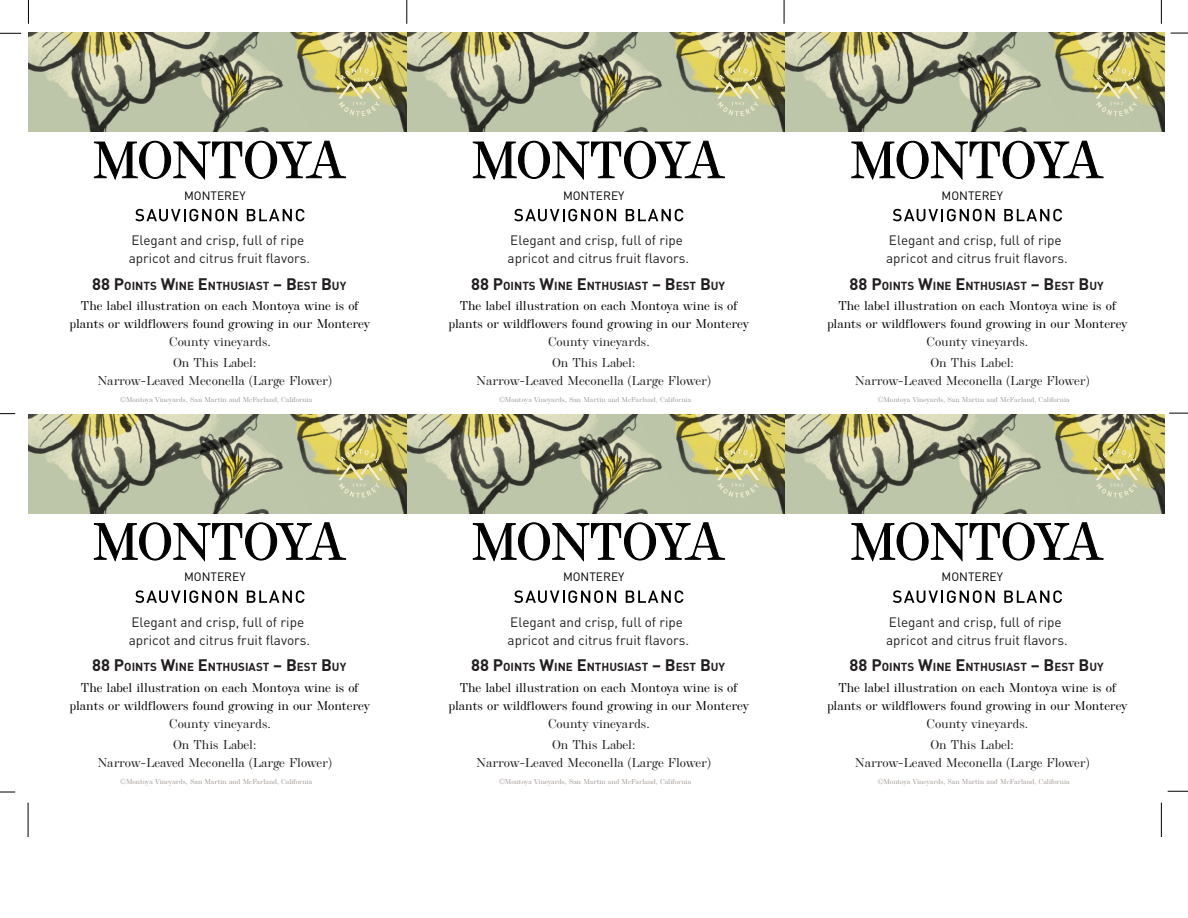
<style>
.page{position:relative;width:1188px;height:918px;background:#fff}
.page>*{position:absolute;margin:0;border:0;box-sizing:border-box;transform-origin:0 0}
.t1{font:53.85px "Cavetto JF";letter-spacing:-.01em;color:#000001}
.t2{font:13.5px/18px "Cavetto JF";color:#040503;text-align:center}
.t3{font:13.5px "DIN";color:#231f20}
.t4{font:13.5px "Cavetto JF";color:#231f20}
.t5{font:12px "DIN";color:#000001}
.t6{font:700 11.55px "DIN";color:#231f20}
.t7{font:7.5px "Cavetto JF";color:#9f9894}
.s1{font-size:16.5px}
.s2{color:#231f20}
</style>
<div class="page">
<svg style="left:0;top:33px;width:21px;height:1px"></svg>
<svg style="left:1171px;top:33px;width:17px;height:1px"></svg>
<svg style="left:0;top:413px;width:15px;height:1px"></svg>
<svg style="left:1169px;top:413px;width:19px;height:1px"></svg>
<svg style="left:1168px;top:791px;width:20px;height:1px"></svg>
<svg style="left:0;top:792px;width:15px;height:1px"></svg>
<svg style="left:28px;top:0;width:1px;height:24px"></svg>
<svg style="left:406px;top:0;width:1px;height:24px"></svg>
<svg style="left:784px;top:0;width:1px;height:24px"></svg>
<svg style="left:1161px;top:0;width:1px;height:24px"></svg>
<hr style="left:1161px;top:803px;width:1px;height:34px;background:#000">
<hr style="left:28px;top:803px;width:1px;height:34px;background:#000">
<img style="left:28px;top:32px;width:1137px;height:100px">
<svg style="left:337px;top:67px;width:45px;height:49px;background:#bebc83"></svg>
<svg style="left:135px;top:209px;width:102px;height:12px"></svg>
<svg style="left:247px;top:209px;width:58px;height:12px"></svg>
<svg style="left:408px;top:33px;width:378px;height:189px"></svg>
<svg style="left:715px;top:67px;width:46px;height:49px;background:#bebc83"></svg>
<svg style="left:514px;top:209px;width:102px;height:12px"></svg>
<svg style="left:626px;top:209px;width:57px;height:12px"></svg>
<svg style="left:787px;top:33px;width:378px;height:189px"></svg>
<svg style="left:1094px;top:67px;width:46px;height:49px;background:#bebb83"></svg>
<svg style="left:893px;top:209px;width:102px;height:12px"></svg>
<svg style="left:1004px;top:209px;width:58px;height:12px"></svg>
<img style="left:28px;top:414px;width:1137px;height:100px">
<svg style="left:337px;top:449px;width:45px;height:49px;background:#bebc83"></svg>
<svg style="left:135px;top:590px;width:102px;height:13px"></svg>
<svg style="left:247px;top:590px;width:58px;height:13px"></svg>
<svg style="left:408px;top:415px;width:378px;height:188px"></svg>
<svg style="left:715px;top:449px;width:46px;height:49px;background:#bebc83"></svg>
<svg style="left:514px;top:590px;width:102px;height:13px"></svg>
<svg style="left:626px;top:590px;width:57px;height:13px"></svg>
<svg style="left:787px;top:415px;width:378px;height:99px;background:#aaac8a"></svg>
<svg style="left:1094px;top:449px;width:46px;height:49px;background:#bebb83"></svg>
<svg style="left:893px;top:590px;width:102px;height:13px"></svg>
<svg style="left:1004px;top:590px;width:58px;height:13px"></svg>
<h1 class="t1" style="left:93px;top:125px;width:254px">MONTOYA</h1>
<p class="t5" style="left:184px;top:188px;width:63px">MONTEREY</p>
<p class="t3" style="left:131px;top:232px;width:174px">Elegant and crisp, full of ripe</p>
<p class="t3" style="left:129px;top:250px;width:183px">apricot and citrus fruit flavors.</p>
<p class="t6" style="left:92px;top:278px;width:256px"><span class="s1">88 P</span>OINTS <span class="s1">W</span>INE <span class="s1">E</span> NTHUSIAST <span class="s1">– B</span>EST <span class="s1">B</span>UY</p>
<p class="t2" style="left:70px;top:296px;width:302px">The label illustration on each Montoya wine is of plants or wildflowers found growing in our Monterey<br><span class="s2">County vineyards.</span></p>
<p class="t4" style="left:173px;top:354px;width:85px">On This Label:</p>
<p class="t4" style="left:98px;top:372px;width:236px">Narrow-Leaved Meconella (Large Flower)</p>
<p class="t7" style="left:120px;top:395px;width:194px">©Montoya Vineyards, San Martin and McFarland, California</p>
<h1 class="t1" style="left:93px;top:506px;width:254px">MONTOYA</h1>
<p class="t5" style="left:184px;top:569px;width:63px">MONTEREY</p>
<p class="t3" style="left:131px;top:613px;width:174px">Elegant and crisp, full of ripe</p>
<p class="t3" style="left:129px;top:631px;width:183px">apricot and citrus fruit flavors.</p>
<p class="t6" style="left:92px;top:659px;width:256px"><span class="s1">88 P</span>OINTS <span class="s1">W</span>INE <span class="s1">E</span> NTHUSIAST <span class="s1">– B</span>EST <span class="s1">B</span>UY</p>
<p class="t2" style="left:70px;top:678px;width:302px">The label illustration on each Montoya wine is of plants or wildflowers found growing in our Monterey<br><span class="s2">County vineyards.</span></p>
<p class="t4" style="left:173px;top:735px;width:85px">On This Label:</p>
<p class="t4" style="left:98px;top:753px;width:236px">Narrow-Leaved Meconella (Large Flower)</p>
<p class="t7" style="left:120px;top:777px;width:194px">©Montoya Vineyards, San Martin and McFarland, California</p>
<h1 class="t1" style="left:471px;top:125px;width:254px">MONTOYA</h1>
<p class="t5" style="left:563px;top:188px;width:63px">MONTEREY</p>
<p class="t3" style="left:510px;top:232px;width:174px">Elegant and crisp, full of ripe</p>
<p class="t3" style="left:508px;top:250px;width:183px">apricot and citrus fruit flavors.</p>
<p class="t6" style="left:471px;top:278px;width:256px"><span class="s1">88 P</span>OINTS <span class="s1">W</span>INE <span class="s1">E</span> NTHUSIAST <span class="s1">– B</span>EST <span class="s1">B</span>UY</p>
<p class="t2" style="left:449px;top:296px;width:302px">The label illustration on each Montoya wine is of plants or wildflowers found growing in our Monterey<br><span class="s2">County vineyards.</span></p>
<p class="t4" style="left:552px;top:354px;width:85px">On This Label:</p>
<p class="t4" style="left:477px;top:372px;width:236px">Narrow-Leaved Meconella (Large Flower)</p>
<p class="t7" style="left:499px;top:395px;width:194px">©Montoya Vineyards, San Martin and McFarland, California</p>
<h1 class="t1" style="left:471px;top:506px;width:254px">MONTOYA</h1>
<p class="t5" style="left:563px;top:569px;width:63px">MONTEREY</p>
<p class="t3" style="left:510px;top:613px;width:174px">Elegant and crisp, full of ripe</p>
<p class="t3" style="left:508px;top:631px;width:183px">apricot and citrus fruit flavors.</p>
<p class="t6" style="left:471px;top:659px;width:256px"><span class="s1">88 P</span>OINTS <span class="s1">W</span>INE <span class="s1">E</span> NTHUSIAST <span class="s1">– B</span>EST <span class="s1">B</span>UY</p>
<p class="t2" style="left:449px;top:678px;width:302px">The label illustration on each Montoya wine is of plants or wildflowers found growing in our Monterey<br><span class="s2">County vineyards.</span></p>
<p class="t4" style="left:552px;top:735px;width:85px">On This Label:</p>
<p class="t4" style="left:477px;top:753px;width:236px">Narrow-Leaved Meconella (Large Flower)</p>
<p class="t7" style="left:499px;top:777px;width:194px">©Montoya Vineyards, San Martin and McFarland, California</p>
<h1 class="t1" style="left:850px;top:125px;width:254px">MONTOYA</h1>
<p class="t5" style="left:942px;top:188px;width:63px">MONTEREY</p>
<p class="t3" style="left:889px;top:232px;width:174px">Elegant and crisp, full of ripe</p>
<p class="t3" style="left:886px;top:250px;width:183px">apricot and citrus fruit flavors.</p>
<p class="t6" style="left:850px;top:278px;width:256px"><span class="s1">88 P</span>OINTS <span class="s1">W</span>INE <span class="s1">E</span> NTHUSIAST <span class="s1">– B</span>EST <span class="s1">B</span>UY</p>
<p class="t2" style="left:827px;top:296px;width:302px">The label illustration on each Montoya wine is of plants or wildflowers found growing in our Monterey<br><span class="s2">County vineyards.</span></p>
<p class="t4" style="left:931px;top:354px;width:85px">On This Label:</p>
<p class="t4" style="left:855px;top:372px;width:236px">Narrow-Leaved Meconella (Large Flower)</p>
<p class="t7" style="left:878px;top:395px;width:194px">©Montoya Vineyards, San Martin and McFarland, California</p>
<h1 class="t1" style="left:850px;top:506px;width:254px">MONTOYA</h1>
<p class="t5" style="left:942px;top:569px;width:63px">MONTEREY</p>
<p class="t3" style="left:889px;top:613px;width:174px">Elegant and crisp, full of ripe</p>
<p class="t3" style="left:886px;top:631px;width:183px">apricot and citrus fruit flavors.</p>
<p class="t6" style="left:850px;top:659px;width:256px"><span class="s1">88 P</span>OINTS <span class="s1">W</span>INE <span class="s1">E</span> NTHUSIAST <span class="s1">– B</span>EST <span class="s1">B</span>UY</p>
<p class="t2" style="left:827px;top:678px;width:302px">The label illustration on each Montoya wine is of plants or wildflowers found growing in our Monterey<br><span class="s2">County vineyards.</span></p>
<p class="t4" style="left:931px;top:735px;width:85px">On This Label:</p>
<p class="t4" style="left:855px;top:753px;width:236px">Narrow-Leaved Meconella (Large Flower)</p>
<p class="t7" style="left:878px;top:777px;width:194px">©Montoya Vineyards, San Martin and McFarland, California</p>
</div>
